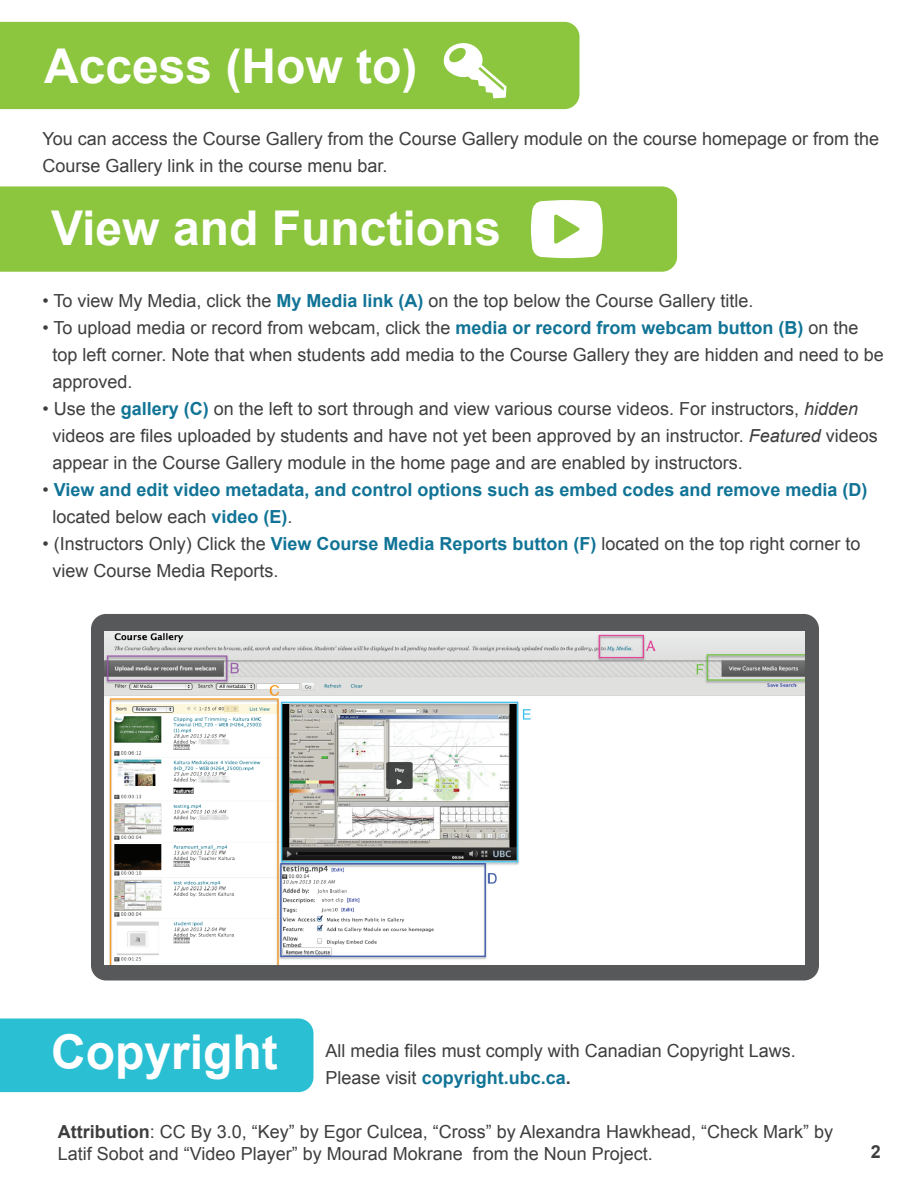
<style>
.page{position:relative;width:918px;height:1188px;background:#fff}
.page>*{position:absolute;margin:0;border:0;box-sizing:border-box;transform-origin:0 0}
.t1{font:700 48px "Arial";color:#fff}
.t2{font:18px/27px "Arial";color:#3e3e3f}
.t3{font:700 18px/27px "Arial";color:#117496}
.t4{font:700 18px "Arial";color:#3e3e3f}
.s1{font-weight:700;color:#117496}
.s2{font-style:italic}
.s3{font-weight:400;color:#3e3e3f}
.s4{color:#3e3e3f}
.s5{font-weight:700}
</style>
<div class="page">
<div style="left:91px;top:614px;width:728px;height:366px;background:#57585a;border-radius:15px"></div>
<div style="left:0;top:22px;width:580px;height:87px;background:#8bc63e"></div>
<div style="left:0;top:186px;width:677px;height:86px;background:#8bc63e"></div>
<svg style="left:530px;top:200px;width:73px;height:59px"></svg>
<div style="left:0;top:1019px;width:314px;height:73px;background:#2bbfd3"></div>
<svg style="left:440px;top:40px;width:67px;height:58px"></svg>
<img style="left:104px;top:631px;width:700px;height:333px">
<h1 class="t1" style="left:44px;top:34px;width:375px">Access (How to)</h1>
<p class="t2" style="left:42px;top:125px;width:838px">You can access the Course Gallery from the Course Gallery module on the course homepage or from the<br>Course Gallery link in the course menu bar.</p>
<h1 class="t1" style="left:51px;top:196px;width:451px">View and Functions</h1>
<p class="t2" style="left:42px;top:288px;width:713px">• To view My Media, click the <span class="s1">My Media link (A)</span> on the top below the Course Gallery title.</p>
<p class="t2" style="left:52px;top:315px;width:833px;text-indent:-10px">• To upload media or record from webcam, click the <span class="s1">media or record from webcam button (B)</span> on the top left corner. Note that when students add media to the Course Gallery they are hidden and need to be approved.</p>
<p class="t2" style="left:52px;top:396px;width:827px;text-indent:-10px">• Use the <span class="s1">gallery (C)</span> on the left to sort through and view various course videos. For instructors, <span class="s2">hidden </span>videos are files uploaded by students and have not yet been approved by an instructor. <span class="s2">Featured</span> videos appear in the Course Gallery module in the home page and are enabled by instructors.</p>
<p class="t3" style="left:52px;top:477px;width:817px;text-indent:-10px"><span class="s3">•</span> View and edit video metadata, and control options such as embed codes and remove media (D) <span class="s3">located below each</span> video (E)<span class="s3">.</span></p>
<p class="t2" style="left:52px;top:531px;width:810px;text-indent:-10px">• (Instructors Only) Click the <span class="s1">View Course Media Reports button (F)</span> located on the top right corner to view Course Media Reports.</p>
<h1 class="t1" style="left:51px;top:1020px;width:228px">Copyright</h1>
<p class="t2" style="left:326px;top:1037px;width:472px">All media files must comply with Canadian Copyright Laws.</p>
<p class="t3" style="left:326px;top:1065px;width:247px"><span class="s3">Please visit</span> copyright.ubc.ca<span class="s4">.</span></p>
<p class="t2" style="left:58px;top:1121px;width:777px;line-height:21.6px"><span class="s5">Attribution</span>: CC By 3.0, “Key” by Egor Culcea, “Cross” by Alexandra Hawkhead, “Check Mark” by<br>Latif Sobot and “Video Player” by Mourad Mokrane from the Noun Project.</p>
<p class="t4" style="left:871px;top:1140px;width:12px">2</p>
</div>
